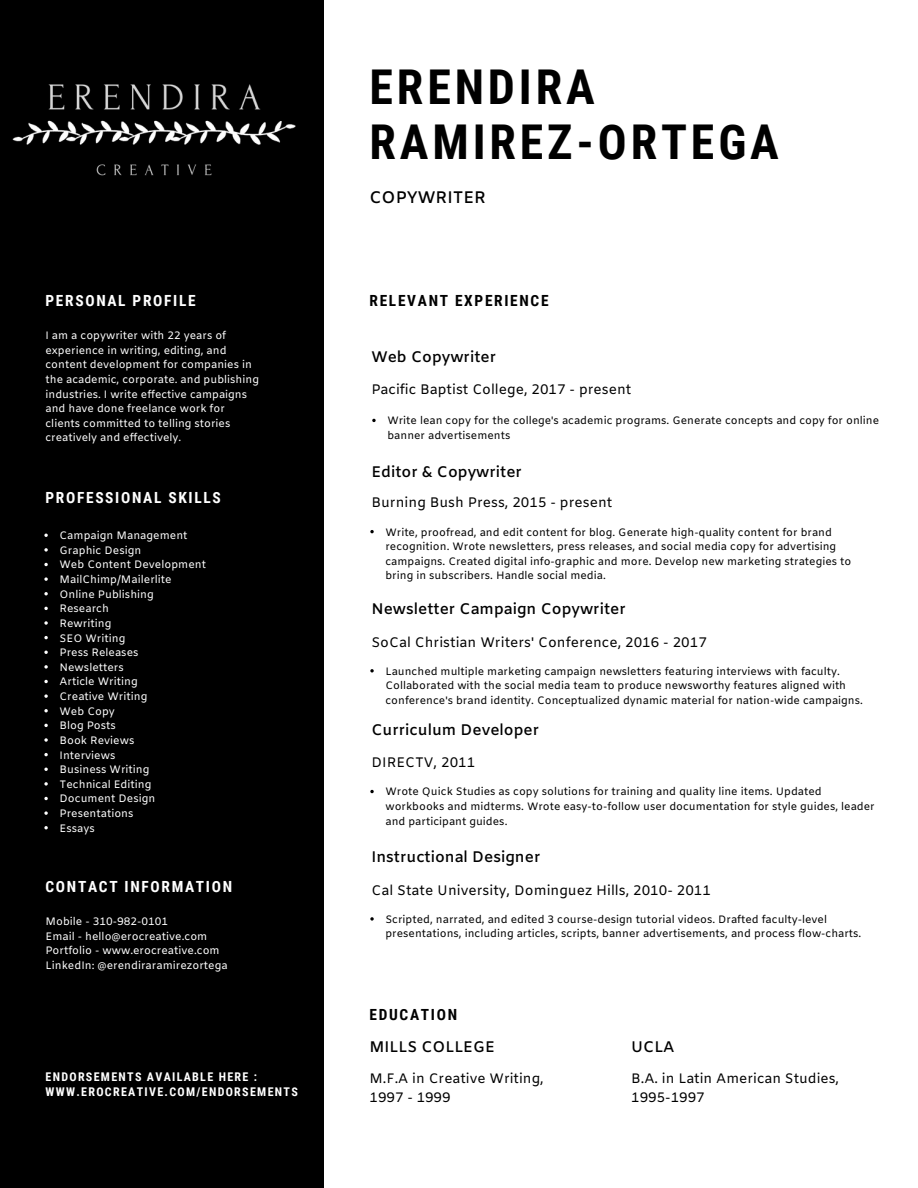
<style>
.page{position:relative;width:918px;height:1188px;background:#fff}
.page>*{position:absolute;margin:0;border:0;box-sizing:border-box;transform-origin:0 0}
.t1{font:700 48px/55.2px "Roboto Condensed";letter-spacing:.08em;color:#000}
.t2{font:600 16.8px "Amiko";color:#000}
.t3{font:600 15.3px "Amiko";color:#000}
.t4{font:700 15.3px "Roboto Condensed";letter-spacing:.11em;color:#fff}
.t5{font:700 15.3px "Roboto Condensed";letter-spacing:.11em;color:#000}
.t6{font:13.8px "Amiko";color:#000}
.t7{font:13.65px/19.2px "Amiko";color:#000}
.t8{font:700 12px/15.8px "Roboto Condensed";letter-spacing:.11em;color:#fff}
.t9{font:10.8px/14.7px "Amiko";color:#000}
.t10{font:10.8px/14.7px "Amiko";color:#fff}
</style>
<div class="page">
<div style="left:0;top:0;width:324px;height:1188px;background:#000"></div>
<svg style="left:44px;top:534px;width:4px;height:3px"></svg>
<svg style="left:44px;top:548px;width:4px;height:4px"></svg>
<svg style="left:44px;top:563px;width:4px;height:3px"></svg>
<svg style="left:44px;top:577px;width:4px;height:4px"></svg>
<svg style="left:44px;top:592px;width:4px;height:3px"></svg>
<svg style="left:44px;top:607px;width:4px;height:3px"></svg>
<svg style="left:44px;top:621px;width:4px;height:4px"></svg>
<svg style="left:44px;top:636px;width:4px;height:3px"></svg>
<svg style="left:44px;top:651px;width:4px;height:3px"></svg>
<svg style="left:44px;top:665px;width:4px;height:4px"></svg>
<svg style="left:44px;top:680px;width:4px;height:3px"></svg>
<svg style="left:44px;top:694px;width:4px;height:4px"></svg>
<svg style="left:44px;top:709px;width:4px;height:3px"></svg>
<svg style="left:44px;top:724px;width:4px;height:3px"></svg>
<svg style="left:44px;top:738px;width:4px;height:4px"></svg>
<svg style="left:44px;top:753px;width:4px;height:3px"></svg>
<svg style="left:44px;top:768px;width:4px;height:3px"></svg>
<svg style="left:44px;top:782px;width:4px;height:4px"></svg>
<svg style="left:44px;top:797px;width:4px;height:3px"></svg>
<svg style="left:44px;top:811px;width:4px;height:4px"></svg>
<svg style="left:44px;top:826px;width:4px;height:3px"></svg>
<img style="left:12px;top:84px;width:284px;height:92px">
<svg style="left:370px;top:669px;width:4px;height:3px"></svg>
<svg style="left:370px;top:530px;width:4px;height:3px"></svg>
<svg style="left:370px;top:790px;width:4px;height:3px"></svg>
<svg style="left:370px;top:917px;width:4px;height:4px"></svg>
<svg style="left:372px;top:419px;width:4px;height:3px"></svg>
<h3 class="t4" style="left:46px;top:291px;width:152px">PERSONAL PROFILE</h3>
<p class="t10" style="left:46px;top:329px;width:215px">I am a copywriter with 22 years of experience in writing, editing, and content development for companies in the academic, corporate. and publishing industries. I write effective campaigns and have done freelance work for clients committed to telling stories creatively and effectively.</p>
<h3 class="t4" style="left:46px;top:489px;width:177px">PROFESSIONAL SKILLS</h3>
<p class="t10" style="left:60px;top:529px;width:148px">Campaign Management<br>Graphic Design<br>Web Content Development<br>MailChimp/Mailerlite<br>Online Publishing<br>Research<br>Rewriting<br>SEO Writing<br>Press Releases<br>Newsletters<br>Article Writing<br>Creative Writing<br>Web Copy<br>Blog Posts<br>Book Reviews<br>Interviews<br>Business Writing<br>Technical Editing<br>Document Design<br>Presentations<br>Essays</p>
<h3 class="t4" style="left:46px;top:878px;width:188px">CONTACT INFORMATION</h3>
<p class="t10" style="left:46px;top:915px;width:184px">Mobile - 310-982-0101<br>Email - hello@erocreative.com<br>Portfolio - www.erocreative.com<br>LinkedIn: @erendiraramirezortega</p>
<p class="t8" style="left:46px;top:1069px;width:254px">ENDORSEMENTS AVAILABLE HERE :<br>WWW.EROCREATIVE.COM/ENDORSEMENTS</p>
<h1 class="t1" style="left:370px;top:60px;width:411px">ERENDIRA<br>RAMIREZ-ORTEGA</h1>
<h2 class="t2" style="left:370px;top:188px;width:118px">COPYWRITER</h2>
<h3 class="t5" style="left:370px;top:291px;width:181px">RELEVANT EXPERIENCE</h3>
<h3 class="t3" style="left:371px;top:347px;width:126px">Web Copywriter</h3>
<p class="t6" style="left:371px;top:381px;width:262px">Pacific Baptist College, 2017 - present</p>
<p class="t9" style="left:387px;top:414px;width:493px">Write lean copy for the college's academic programs. Generate concepts and copy for online banner advertisements</p>
<h3 class="t3" style="left:371px;top:463px;width:152px">Editor &amp; Copywriter</h3>
<p class="t6" style="left:371px;top:495px;width:242px">Burning Bush Press, 2015 - present</p>
<p class="t9" style="left:385px;top:525px;width:467px">Write, proofread, and edit content for blog. Generate high-quality content for brand recognition. Wrote newsletters, press releases, and social media copy for advertising campaigns. Created digital info-graphic and more. Develop new marketing strategies to bring in subscribers. Handle social media.</p>
<h3 class="t3" style="left:371px;top:600px;width:256px">Newsletter Campaign Copywriter</h3>
<p class="t6" style="left:371px;top:634px;width:337px">SoCal Christian Writers' Conference, 2016 - 2017</p>
<p class="t9" style="left:385px;top:665px;width:479px">Launched multiple marketing campaign newsletters featuring interviews with faculty.<br>Collaborated with the social media team to produce newsworthy features aligned with conference's brand identity. Conceptualized dynamic material for nation-wide campaigns.</p>
<h3 class="t3" style="left:371px;top:721px;width:169px">Curriculum Developer</h3>
<p class="t6" style="left:371px;top:755px;width:105px">DIRECTV, 2011</p>
<p class="t9" style="left:385px;top:785px;width:491px">Wrote Quick Studies as copy solutions for training and quality line items. Updated workbooks and midterms. Wrote easy-to-follow user documentation for style guides, leader and participant guides.</p>
<h3 class="t3" style="left:371px;top:848px;width:170px">Instructional Designer</h3>
<p class="t6" style="left:371px;top:882px;width:341px">Cal State University, Dominguez Hills, 2010- 2011</p>
<p class="t9" style="left:385px;top:913px;width:478px">Scripted, narrated, and edited 3 course-design tutorial videos. Drafted faculty-level presentations, including articles, scripts, banner advertisements, and process flow-charts.</p>
<h3 class="t5" style="left:370px;top:1006px;width:89px">EDUCATION</h3>
<h3 class="t3" style="left:370px;top:1038px;width:127px">MILLS COLLEGE</h3>
<p class="t7" style="left:370px;top:1070px;width:176px">M.F.A in Creative Writing,<br>1997 - 1999</p>
<h3 class="t3" style="left:631px;top:1038px;width:45px">UCLA</h3>
<p class="t7" style="left:631px;top:1070px;width:209px">B.A. in Latin American Studies,<br>1995-1997</p>
</div>
